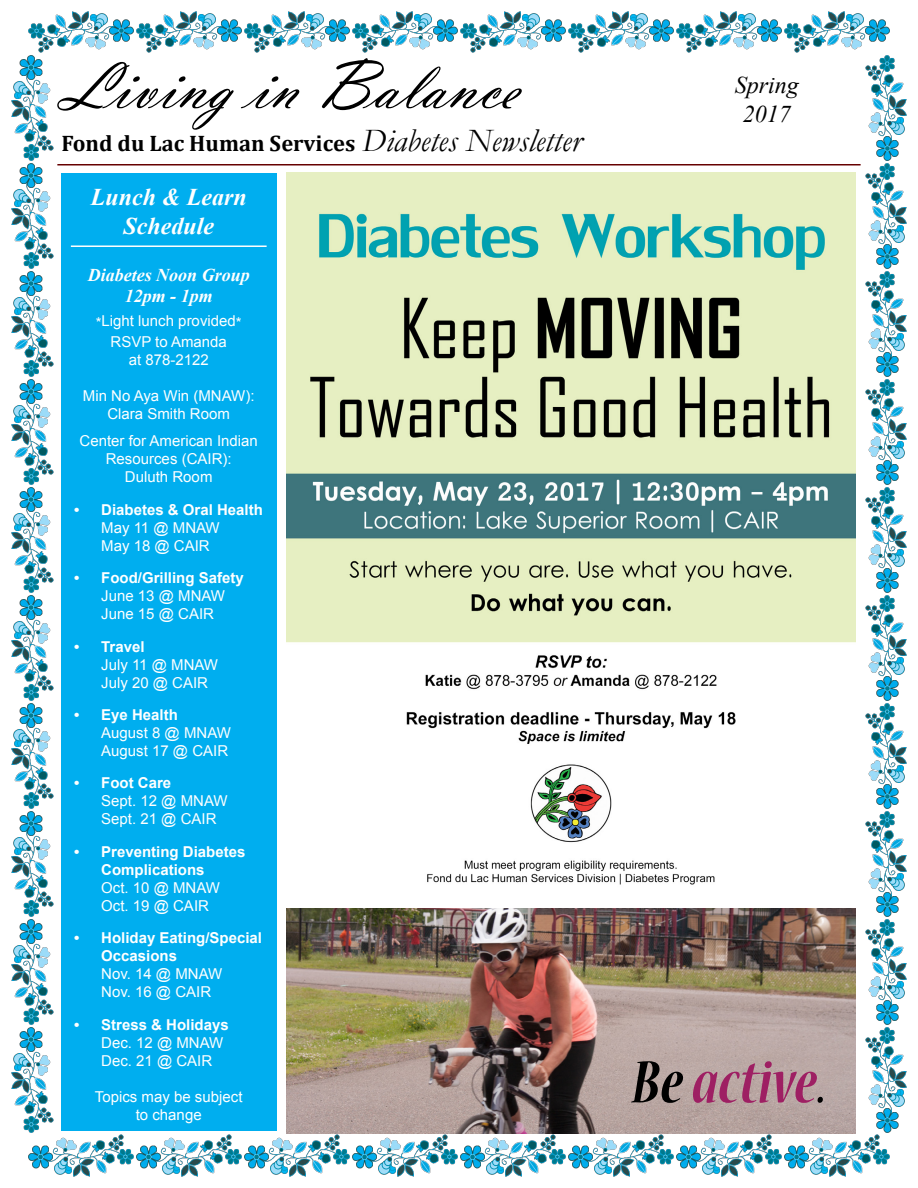
<style>
.page{position:relative;width:918px;height:1188px;background:#fff}
.page>*{position:absolute;margin:0;border:0;box-sizing:border-box;transform-origin:0 0}
.t1{font:72px "Vladimir Script";color:#000}
.t2{font:italic 700 condensed 67.5px "Nueva Std";color:#9e1f63}
.t3{font:italic 700 24px/28.8px "Times New Roman";color:#fff;text-align:center}
.t4{font:italic 24px/28.8px "Times New Roman";color:#000;text-align:center}
.t5{font:700 22.5px "Cambria";color:#000}
.t6{font:italic 700 18px/21.6px "Times New Roman";color:#fff;text-align:center}
.t7{font:15px/18px "Arial";color:#fff}
.t8{font:700 15px/18px "Arial";color:#fff}
.s1{font-family:"Garamond";font-weight:400;font-style:italic;font-size:33px}
.s2{color:#000}
</style>
<div class="page">
<div style="left:61px;top:173px;width:216px;height:958px;background:#00aeef"></div>
<hr style="left:71px;top:245px;width:196px;height:2px;background:#fff">
<img style="left:287px;top:173px;width:569px;height:961px">
<img style="left:11px;top:55px;width:43px;height:1078px">
<img style="left:28px;top:11px;width:862px;height:42px">
<img style="left:28px;top:1134px;width:862px;height:43px">
<img style="left:865px;top:55px;width:42px;height:1078px">
<hr style="left:57px;top:164px;width:804px;height:2px;background:#600">
<h1 class="t1" style="left:65px;top:43px;width:455px">Living in Balance</h1>
<h3 class="t5" style="left:62px;top:127px;width:521px">Fond du Lac Human Services <span class="s1">Diabetes Newsletter</span></h3>
<h3 class="t3" style="left:91px;top:182px;width:158px">Lunch &amp; Learn<br>Schedule</h3>
<p class="t6" style="left:88px;top:264px;width:163px">Diabetes Noon Group<br>12pm - 1pm</p>
<p class="t7" style="left:96px;top:311px;width:147px;line-height:21px;text-align:center">*Light lunch provided*<br>RSVP to Amanda</p>
<p class="t7" style="left:129px;top:351px;width:82px">at 878-2122</p>
<p class="t7" style="left:83px;top:387px;width:173px;text-align:center">Min No Aya Win (MNAW):<br>Clara Smith Room</p>
<p class="t7" style="left:80px;top:432px;width:180px;text-align:center">Center for American Indian<br>Resources (CAIR):<br>Duluth Room</p>
<p class="t8" style="left:74px;top:501px;width:190px">• Diabetes &amp; Oral Health</p>
<p class="t7" style="left:101px;top:519px;width:120px">May 11 @ MNAW<br>May 18 @ CAIR</p>
<p class="t8" style="left:74px;top:569px;width:171px">• Food/Grilling Safety</p>
<p class="t7" style="left:101px;top:587px;width:125px">June 13 @ MNAW<br>June 15 @ CAIR</p>
<p class="t8" style="left:74px;top:638px;width:72px">• Travel</p>
<p class="t7" style="left:101px;top:656px;width:118px">July 11 @ MNAW<br>July 20 @ CAIR</p>
<p class="t8" style="left:74px;top:706px;width:105px">• Eye Health</p>
<p class="t7" style="left:101px;top:724px;width:131px">August 8 @ MNAW<br>August 17 @ CAIR</p>
<p class="t8" style="left:74px;top:775px;width:99px">• Foot Care</p>
<p class="t7" style="left:101px;top:792px;width:128px">Sept. 12 @ MNAW<br>Sept. 21 @ CAIR</p>
<p class="t8" style="left:101px;top:843px;width:146px;text-indent:-27px">• Preventing Diabetes<br>Complications</p>
<p class="t7" style="left:101px;top:879px;width:120px">Oct. 10 @ MNAW<br>Oct. 19 @ CAIR</p>
<p class="t8" style="left:101px;top:929px;width:162px;text-indent:-27px">• Holiday Eating/Special<br>Occasions</p>
<p class="t7" style="left:101px;top:965px;width:123px">Nov. 14 @ MNAW<br>Nov. 16 @ CAIR</p>
<p class="t8" style="left:74px;top:1016px;width:156px">• Stress &amp; Holidays</p>
<p class="t7" style="left:101px;top:1034px;width:124px">Dec. 12 @ MNAW<br>Dec. 21 @ CAIR</p>
<p class="t7" style="left:95px;top:1088px;width:149px;text-align:center">Topics may be subject to change</p>
<h3 class="t4" style="left:735px;top:70px;width:66px">Spring<br>2017</h3>
<h2 class="t2" style="left:632px;top:1052px;width:196px"><span class="s2">Be</span> active<span class="s2">.</span></h2>
</div>
